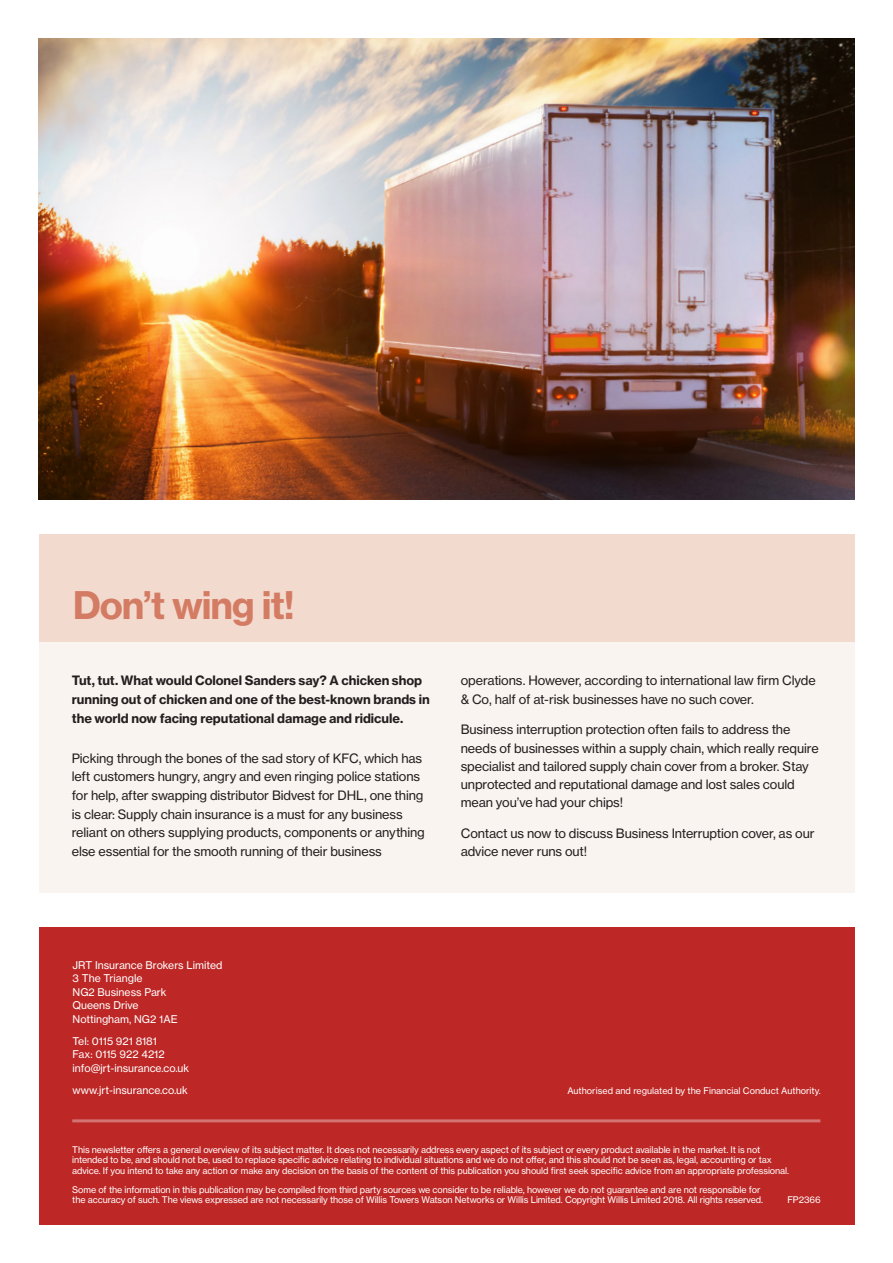
<style>
.page{position:relative;width:893px;height:1263px;background:#fff}
.page>*{position:absolute;margin:0;border:0;box-sizing:border-box;transform-origin:0 0}
.t1{font:37.5px "N Haas Grotesk TX Std 75 Bd";letter-spacing:-.03em;color:#d37c63}
.Body_Copy{font:12.75px/18.1px "N Haas Grotesk TX Std 55 Rg";letter-spacing:-.01em;color:#231f20}
.Intro_Para_Bold{font:12.75px/18.6px "N Haas Grotesk TX Std 75 Bd";letter-spacing:-.005em;color:#231f20}
.t2{font:10.5px/13.5px "N Haas Grotesk TX Std 55 Rg";color:#fff}
.t3{font:9px/10.5px "N Haas Grotesk TX Std 55 Rg";letter-spacing:-.01em;color:#fff}
</style>
<div class="page">
<div style="left:39px;top:927px;width:816px;height:298px;background:#bd2726"></div>
<hr style="left:72px;top:1119px;width:748px;height:3px;background:#fff">
<div style="left:39px;top:641px;width:815px;height:252px;background:#faf4f0"></div>
<div style="left:39px;top:534px;width:815px;height:107px;background:#f3dacf"></div>
<img style="left:39px;top:38px;width:816px;height:462px">
<p class="t1" style="left:73px;top:581px;width:223px">Don’t wing it!</p>
<p class="Intro_Para_Bold" style="left:72px;top:671px;width:359px">Tut, tut. What would Colonel Sanders say? A chicken shop running out of chicken and one of the best-known brands in the world now facing reputational damage and ridicule.</p>
<p class="Body_Copy" style="left:72px;top:749px;width:355px;line-height:18.6px">Picking through the bones of the sad story of KFC, which has left customers hungry, angry and even ringing police stations for help, after swapping distributor Bidvest for DHL, one thing is clear: Supply chain insurance is a must for any business reliant on others supplying products, components or anything else essential for the smooth running of their business</p>
<p class="Body_Copy" style="left:461px;top:672px;width:356px">operations. However, according to international law firm Clyde &amp; Co, half of at-risk businesses have no such cover.</p>
<p class="Body_Copy" style="left:461px;top:721px;width:359px">Business interruption protection often fails to address the needs of businesses within a supply chain, which really require specialist and tailored supply chain cover from a broker. Stay unprotected and reputational damage and lost sales could mean you’ve had your chips!</p>
<p class="Body_Copy" style="left:461px;top:824px;width:355px">Contact us now to discuss Business Interruption cover, as our advice never runs out!</p>
<p class="t2" style="left:73px;top:958px;width:151px">JRT Insurance Brokers Limited<br>3 The Triangle<br>NG2 Business Park<br>Queens Drive<br>Nottingham, NG2 1AE</p>
<p class="t2" style="left:73px;top:1034px;width:118px">Tel: 0115 921 8181<br>Fax: 0115 922 4212 info@jrt-insurance.co.uk</p>
<p class="t2" style="left:73px;top:1083px;width:117px">www.jrt-insurance.co.uk</p>
<p class="t3" style="left:567px;top:1085px;width:255px">Authorised and regulated by the Financial Conduct Authority.</p>
<p class="t3" style="left:72px;top:1144px;width:718px">This newsletter offers a general overview of its subject matter. It does not necessarily address every aspect of its subject or every product available in the market. It is not intended to be, and should not be, used to replace specific advice relating to individual situations and we do not offer, and this should not be seen as, legal, accounting or tax advice. If you intend to take any action or make any decision on the basis of the content of this publication you should first seek specific advice from an appropriate professional.</p>
<p class="t3" style="left:72px;top:1184px;width:692px">Some of the information in this publication may be compiled from third party sources we consider to be reliable, however we do not guarantee and are not responsible for the accuracy of such. The views expressed are not necessarily those of Willis Towers Watson Networks or Willis Limited. Copyright Willis Limited 2018. All rights reserved.</p>
<p class="t3" style="left:787px;top:1195px;width:35px">FP2366</p>
</div>
